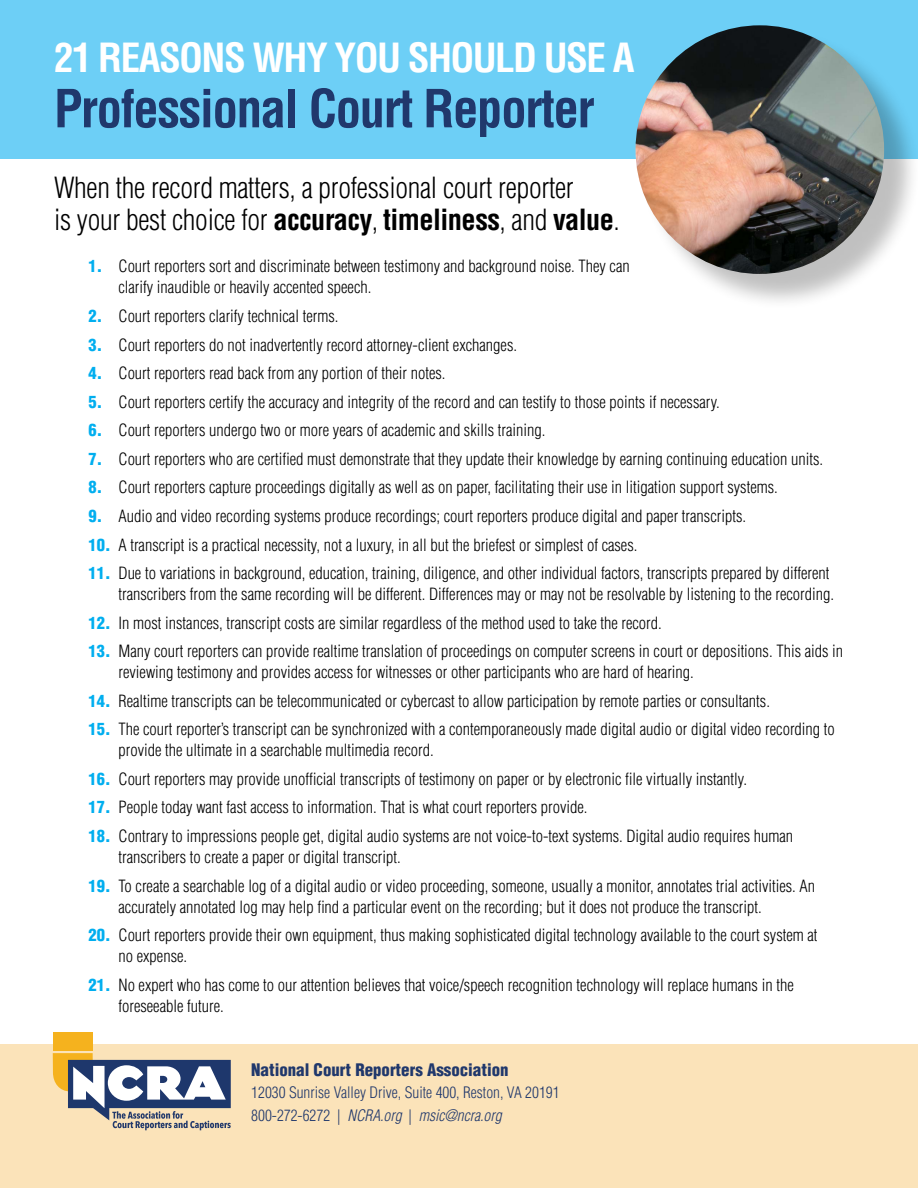
<style>
.page{position:relative;width:918px;height:1188px;background:#fff}
.page>*{position:absolute;margin:0;border:0;box-sizing:border-box;transform-origin:0 0}
.t1{font:700 condensed 51.3px "Helvetica LT";letter-spacing:-.03em;color:#20386c}
.t2{font:700 condensed 39.15px "Helvetica LT";letter-spacing:-.04em;color:#fff}
.t3{font:300 condensed 28.5px/31.5px "Helvetica LT";letter-spacing:-.01em;color:#000}
.t4{font:900 condensed 16.8px "Helvetica LT";color:#20386c}
.t5{font:300 condensed 16.5px/21px "Helvetica LT";color:#000}
.t6{font:300 condensed 15.45px/22.5px "Helvetica LT";color:#20386c}
.s1{font-weight:700}
.s2{font-weight:900;color:#00aeef}
.s3{font-style:italic}
</style>
<div class="page">
<div style="left:0;top:0;width:918px;height:159px;background:#6dcff6"></div>
<div style="left:640px;top:30px;width:278px;height:281px;background:#000;opacity:.25"></div>
<img style="left:636px;top:25px;width:248px;height:249px;border-radius:124px">
<div style="left:0;top:1044px;width:918px;height:144px;background:#fbe3b9"></div>
<div style="left:53px;top:1032px;width:40px;height:19px;background:#f5b21e"></div>
<svg style="left:53px;top:1053px;width:178px;height:77px"></svg>
<h2 class="t2" style="left:54px;top:33px;width:582px">21 REASONS WHY YOU SHOULD USE A</h2>
<h1 class="t1" style="left:54px;top:76px;width:542px">Professional Court Reporter</h1>
<h3 class="t3" style="left:54px;top:172px;width:567px">When the record matters, a professional court reporter<br>is your best choice for <span class="s1">accuracy</span>, <span class="s1">timeliness</span>, and <span class="s1">value</span>.</h3>
<p class="t5" style="left:118px;top:256px;width:513px;text-indent:-30px"><span class="s2">1.</span> Court reporters sort and discriminate between testimony and background noise. They can clarify inaudible or heavily accented speech.</p>
<p class="t5" style="left:88px;top:305px;width:251px"><span class="s2">2.</span> Court reporters clarify technical terms.</p>
<p class="t5" style="left:88px;top:334px;width:430px"><span class="s2">3.</span> Court reporters do not inadvertently record attorney-client exchanges.</p>
<p class="t5" style="left:88px;top:363px;width:359px"><span class="s2">4.</span> Court reporters read back from any portion of their notes.</p>
<p class="t5" style="left:88px;top:391px;width:633px"><span class="s2">5.</span> Court reporters certify the accuracy and integrity of the record and can testify to those points if necessary.</p>
<p class="t5" style="left:88px;top:420px;width:459px"><span class="s2">6.</span> Court reporters undergo two or more years of academic and skills training.</p>
<p class="t5" style="left:88px;top:448px;width:736px"><span class="s2">7.</span> Court reporters who are certified must demonstrate that they update their knowledge by earning continuing education units.</p>
<p class="t5" style="left:88px;top:477px;width:691px"><span class="s2">8.</span> Court reporters capture proceedings digitally as well as on paper, facilitating their use in litigation support systems.</p>
<p class="t5" style="left:88px;top:505px;width:659px"><span class="s2">9.</span> Audio and video recording systems produce recordings; court reporters produce digital and paper transcripts.</p>
<p class="t5" style="left:88px;top:534px;width:550px"><span class="s2">10.</span> A transcript is a practical necessity, not a luxury, in all but the briefest or simplest of cases.</p>
<p class="t5" style="left:88px;top:563px;width:747px;text-align:right"><span class="s2">11.</span> Due to variations in background, education, training, diligence, and other individual factors, transcripts prepared by different transcribers from the same recording will be different. Differences may or may not be resolvable by listening to the recording.</p>
<p class="t5" style="left:88px;top:612px;width:575px"><span class="s2">12.</span> In most instances, transcript costs are similar regardless of the method used to take the record.</p>
<p class="t5" style="left:118px;top:641px;width:726px;text-indent:-30px"><span class="s2">13.</span> Many court reporters can provide realtime translation of proceedings on computer screens in court or depositions. This aids in reviewing testimony and provides access for witnesses or other participants who are hard of hearing.</p>
<p class="t5" style="left:88px;top:690px;width:683px"><span class="s2">14.</span> Realtime transcripts can be telecommunicated or cybercast to allow participation by remote parties or consultants.</p>
<p class="t5" style="left:118px;top:719px;width:718px;text-indent:-30px"><span class="s2">15.</span> The court reporter’s transcript can be synchronized with a contemporaneously made digital audio or digital video recording to provide the ultimate in a searchable multimedia record.</p>
<p class="t5" style="left:88px;top:768px;width:660px"><span class="s2">16.</span> Court reporters may provide unofficial transcripts of testimony on paper or by electronic file virtually instantly.</p>
<p class="t5" style="left:88px;top:797px;width:501px"><span class="s2">17.</span> People today want fast access to information. That is what court reporters provide.</p>
<p class="t5" style="left:118px;top:825px;width:676px;text-indent:-30px"><span class="s2">18.</span> Contrary to impressions people get, digital audio systems are not voice-to-text systems. Digital audio requires human transcribers to create a paper or digital transcript.</p>
<p class="t5" style="left:118px;top:875px;width:698px;text-indent:-30px"><span class="s2">19.</span> To create a searchable log of a digital audio or video proceeding, someone, usually a monitor, annotates trial activities. An accurately annotated log may help find a particular event on the recording; but it does not produce the transcript.</p>
<p class="t5" style="left:118px;top:925px;width:701px;text-indent:-30px"><span class="s2">20.</span> Court reporters provide their own equipment, thus making sophisticated digital technology available to the court system at no expense.</p>
<p class="t5" style="left:118px;top:974px;width:677px;text-indent:-30px"><span class="s2">21.</span> No expert who has come to our attention believes that voice/speech recognition technology will replace humans in the foreseeable future.</p>
<p class="t4" style="left:251px;top:1059px;width:259px">National Court Reporters Association</p>
<p class="t6" style="left:251px;top:1081px;width:310px">12030 Sunrise Valley Drive, Suite 400, Reston, VA 20191<br>800-272-6272 | <span class="s3">NCRA.org</span> | <span class="s3">msic@ncra.org</span></p>
</div>
